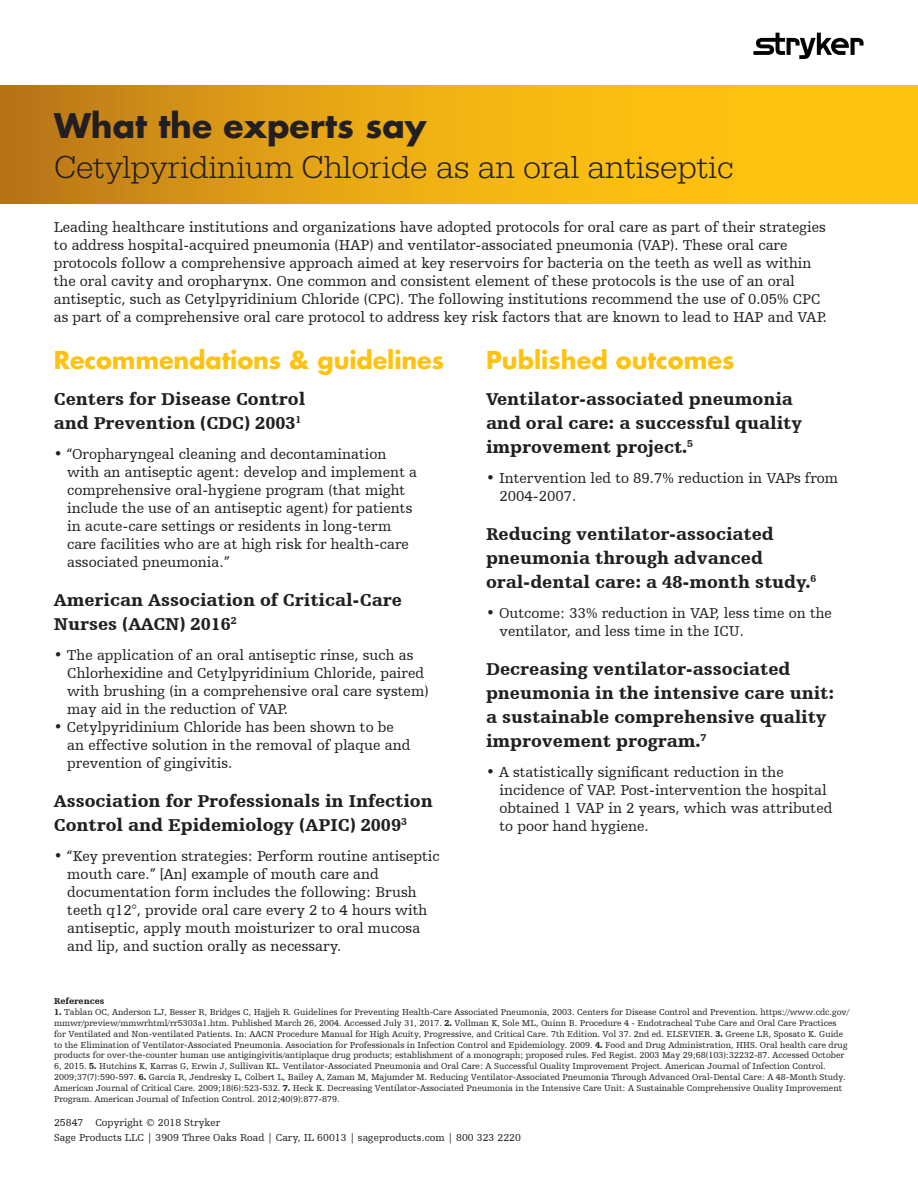
<style>
.page{position:relative;width:918px;height:1188px;background:#fff}
.page>*{position:absolute;margin:0;border:0;box-sizing:border-box;transform-origin:0 0}
.t1{font:300 33px/39.6px "Egyptienne URW";color:#231f20}
.t2{font:700 24px "Futura For Stryker";letter-spacing:-.005em;color:#fec210}
.t3{font:900 18px/24px "Humanist Slabserif 712 BT";color:#231f20}
.reference{font:15px/18px "Humanist Slabserif 712 BT";color:#231f20}
.t4{font:10.5px "Humanist Slabserif 712 BT";letter-spacing:.005em;color:#231f20}
.reference-2{font:9px/10.8px "Humanist Slabserif 712 BT";color:#231f20}
.reference-3{font:900 9px "Humanist Slabserif 712 BT";color:#231f20}
.s1{font-family:"Futura For Stryker";font-weight:700}
.s2{font-weight:900}
</style>
<div class="page">
<svg style="left:0;top:85px;width:918px;height:118px;background:#e7a913"></svg>
<svg style="left:754px;top:33px;width:110px;height:26px"></svg>
<p class="t1" style="left:54px;top:108px;width:682px"><span class="s1">What the experts say<br></span>Cetylpyridinium Chloride as an oral antiseptic</p>
<p class="reference" style="left:54px;top:218px;width:775px">Leading healthcare institutions and organizations have adopted protocols for oral care as part of their strategies to address hospital-acquired pneumonia (HAP) and ventilator-associated pneumonia (VAP). These oral care protocols follow a comprehensive approach aimed at key reservoirs for bacteria on the teeth as well as within the oral cavity and oropharynx. One common and consistent element of these protocols is the use of an oral antiseptic, such as Cetylpyridinium Chloride (CPC). The following institutions recommend the use of 0.05% CPC as part of a comprehensive oral care protocol to address key risk factors that are known to lead to HAP and VAP.</p>
<p class="t2" style="left:486px;top:344px;width:250px">Published outcomes</p>
<p class="t3" style="left:486px;top:387px;width:318px">Ventilator-associated pneumonia and oral care: a successful quality improvement project.<sup>5</sup></p>
<p class="reference" style="left:500px;top:469px;width:340px;text-indent:-14px">• Intervention led to 89.7% reduction in VAPs from<br>2004-2007.</p>
<p class="t3" style="left:486px;top:522px;width:332px">Reducing ventilator-associated pneumonia through advanced oral-dental care: a 48-month study.<sup>6</sup></p>
<p class="reference" style="left:500px;top:604px;width:334px;text-indent:-14px">• Outcome: 33% reduction in VAP, less time on the ventilator, and less time in the ICU.</p>
<p class="t3" style="left:486px;top:657px;width:350px">Decreasing ventilator-associated pneumonia in the intensive care unit: a sustainable comprehensive quality improvement program.<sup>7</sup></p>
<p class="reference" style="left:500px;top:763px;width:334px;text-indent:-14px">• A statistically significant reduction in the incidence of VAP. Post-intervention the hospital obtained 1 VAP in 2 years, which was attributed to poor hand hygiene.</p>
<p class="t2" style="left:54px;top:344px;width:392px">Recommendations &amp; guidelines</p>
<p class="t3" style="left:54px;top:387px;width:253px">Centers for Disease Control and Prevention (CDC) 2003<sup>1</sup></p>
<p class="reference" style="left:67px;top:445px;width:351px;text-indent:-14px">• “Oropharyngeal cleaning and decontamination with an antiseptic agent: develop and implement a comprehensive oral-hygiene program (that might include the use of an antiseptic agent) for patients in acute-care settings or residents in long-term care facilities who are at high risk for health-care associated pneumonia.”</p>
<p class="t3" style="left:54px;top:588px;width:350px">American Association of Critical-Care<br>Nurses (AACN) 2016<sup>2</sup></p>
<p class="reference" style="left:67px;top:646px;width:363px;text-indent:-14px">• The application of an oral antiseptic rinse, such as Chlorhexidine and Cetylpyridinium Chloride, paired with brushing (in a comprehensive oral care system) may aid in the reduction of VAP.</p>
<p class="reference" style="left:67px;top:718px;width:345px;text-indent:-14px">• Cetylpyridinium Chloride has been shown to be an effective solution in the removal of plaque and prevention of gingivitis.</p>
<p class="t3" style="left:54px;top:789px;width:380px">Association for Professionals in Infection<br>Control and Epidemiology (APIC) 2009<sup>3</sup></p>
<p class="reference" style="left:67px;top:847px;width:374px;text-indent:-14px">• “Key prevention strategies: Perform routine antiseptic mouth care.” [An] example of mouth care and documentation form includes the following: Brush teeth q12°, provide oral care every 2 to 4 hours with antiseptic, apply mouth moisturizer to oral mucosa and lip, and suction orally as necessary.</p>
<p class="reference-3" style="left:54px;top:996px;width:52px">References</p>
<p class="reference-2" style="left:54px;top:1007px;width:797px"><span class="s2">1.</span> Tablan OC, Anderson LJ, Besser R, Bridges C, Hajjeh R. Guidelines for Preventing Health-Care Associated Pneumonia, 2003. Centers for Disease Control and Prevention. https://www.cdc.gov/ mmwr/preview/mmwrhtml/rr5303a1.htm. Published March 26, 2004. Accessed July 31, 2017. <span class="s2">2.</span> Vollman K, Sole ML, Quinn B. Procedure 4 - Endotracheal Tube Care and Oral Care Practices for Ventilated and Non-ventilated Patients. In: AACN Procedure Manual for High Acuity, Progressive, and Critical Care. 7th Edition. Vol 37. 2nd ed. ELSEVIER. <span class="s2">3.</span> Greene LR, Sposato K. Guide to the Elimination of Ventilator-Associated Pneumonia. Association for Professionals in Infection Control and Epidemiology. 2009. <span class="s2">4.</span> Food and Drug Administration, HHS. Oral health care drug products for over-the-counter human use antigingivitis/antiplaque drug products; establishment of a monograph; proposed rules. Fed Regist. 2003 May 29;68(103):32232-87. Accessed October 6, 2015. <span class="s2">5.</span> Hutchins K, Karras G, Erwin J, Sullivan KL. Ventilator-Associated Pneumonia and Oral Care: A Successful Quality Improvement Project. American Journal of Infection Control.<br>2009;37(7):590-597. <span class="s2">6.</span> Garcia R, Jendresky L, Colbert L, Bailey A, Zaman M, Majumder M. Reducing Ventilator-Associated Pneumonia Through Advanced Oral-Dental Care: A 48-Month Study.<br>American Journal of Critical Care. 2009;18(6):523-532. <span class="s2">7.</span> Heck K. Decreasing Ventilator-Associated Pneumonia in the Intensive Care Unit: A Sustainable Comprehensive Quality Improvement Program. American Journal of Infection Control. 2012;40(9):877-879.</p>
<p class="t4" style="left:54px;top:1116px;width:168px">25847 Copyright © 2018 Stryker</p>
<p class="t4" style="left:54px;top:1131px;width:468px">Sage Products LLC | 3909 Three Oaks Road | Cary, IL 60013 | sageproducts.com | 800 323 2220</p>
</div>
